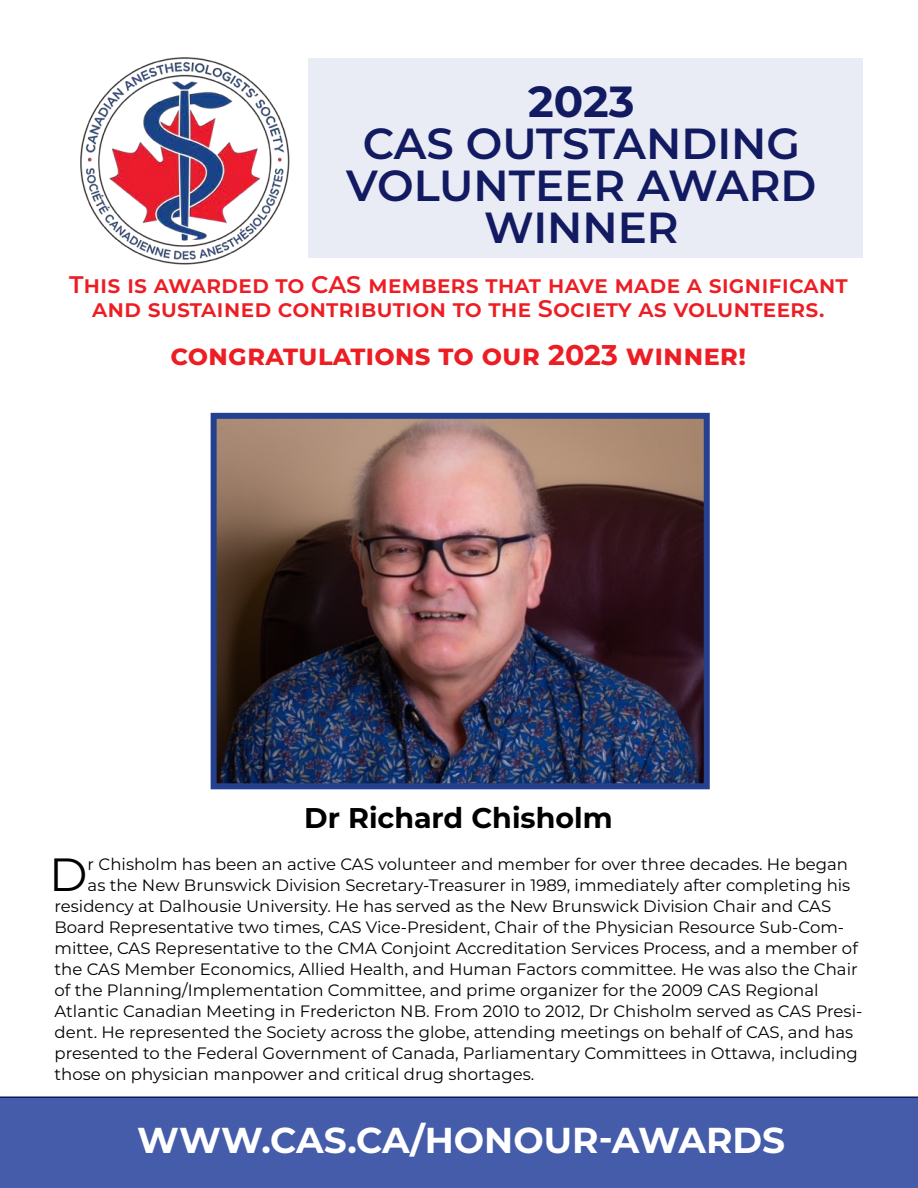
<style>
.page{position:relative;width:918px;height:1188px;background:#fff}
.page>*{position:absolute;margin:0;border:0;box-sizing:border-box;transform-origin:0 0}
.t1{font:46.5px "Montserrat";color:#000}
.t2{font:600 43.5px/42px "Montserrat";color:#11175e;text-align:center}
.t3{font:700 43.5px "Montserrat";color:#11175e}
.t4{font:700 36px "Montserrat";color:#fff}
.t5{font:700 28.5px "Montserrat";color:#ed1d24}
.t6{font:700 28.5px "Montserrat";color:#000}
.t7{font:600 24px/24px "Montserrat";color:#ed1d24;text-align:center}
.t8{font:16.5px "Montserrat";color:#000}
</style>
<div class="page">
<img style="left:218px;top:420px;width:485px;height:362px">
<div style="left:211px;top:413px;width:499px;height:376px;border:6px solid #25408f"></div>
<img style="left:80px;top:57px;width:210px;height:208px">
<div style="left:308px;top:59px;width:554px;height:199px;background:#e9ecf4"></div>
<div style="left:0;top:1096px;width:918px;height:92px;background:#445ca9"></div>
<h2 class="t3" style="left:528px;top:70px;width:108px">2023</h2>
<h2 class="t2" style="left:346px;top:120px;width:472px">CAS OUTSTANDING<br>VOLUNTEER AWARD<br>WINNER</h2>
<h3 class="t7" style="left:69px;top:272px;width:780px">This is awarded to CAS members that have made a significant and sustained contribution to the Society as volunteers.</h3>
<h3 class="t5" style="left:170px;top:335px;width:578px">congratulations to our 2023 winner!</h3>
<h3 class="t6" style="left:304px;top:797px;width:310px">Dr Richard Chisholm</h3>
<h1 class="t1" style="left:49px;top:843px;width:40px">D</h1>
<p class="t8" style="left:88px;top:853px;width:762px">r Chisholm has been an active CAS volunteer and member for over three decades. He began</p>
<p class="t8" style="left:88px;top:874px;width:764px">as the New Brunswick Division Secretary-Treasurer in 1989, immediately after completing his</p>
<p class="t8" style="left:55px;top:895px;width:778px">residency at Dalhousie University. He has served as the New Brunswick Division Chair and CAS</p>
<p class="t8" style="left:55px;top:916px;width:791px">Board Representative two times, CAS Vice-President, Chair of the Physician Resource Sub-Com-</p>
<p class="t8" style="left:55px;top:937px;width:805px">mittee, CAS Representative to the CMA Conjoint Accreditation Services Process, and a member of</p>
<p class="t8" style="left:55px;top:958px;width:805px">the CAS Member Economics, Allied Health, and Human Factors committee. He was also the Chair</p>
<p class="t8" style="left:55px;top:979px;width:765px">of the Planning/Implementation Committee, and prime organizer for the 2009 CAS Regional</p>
<p class="t8" style="left:55px;top:1000px;width:809px">Atlantic Canadian Meeting in Fredericton NB. From 2010 to 2012, Dr Chisholm served as CAS Presi-</p>
<p class="t8" style="left:55px;top:1021px;width:800px">dent. He represented the Society across the globe, attending meetings on behalf of CAS, and has</p>
<p class="t8" style="left:55px;top:1042px;width:805px">presented to the Federal Government of Canada, Parliamentary Committees in Ottawa, including</p>
<p class="t8" style="left:55px;top:1063px;width:481px">those on physician manpower and critical drug shortages.</p>
<h3 class="t4" style="left:137px;top:1115px;width:649px">WWW.CAS.CA/HONOUR-AWARDS</h3>
</div>
